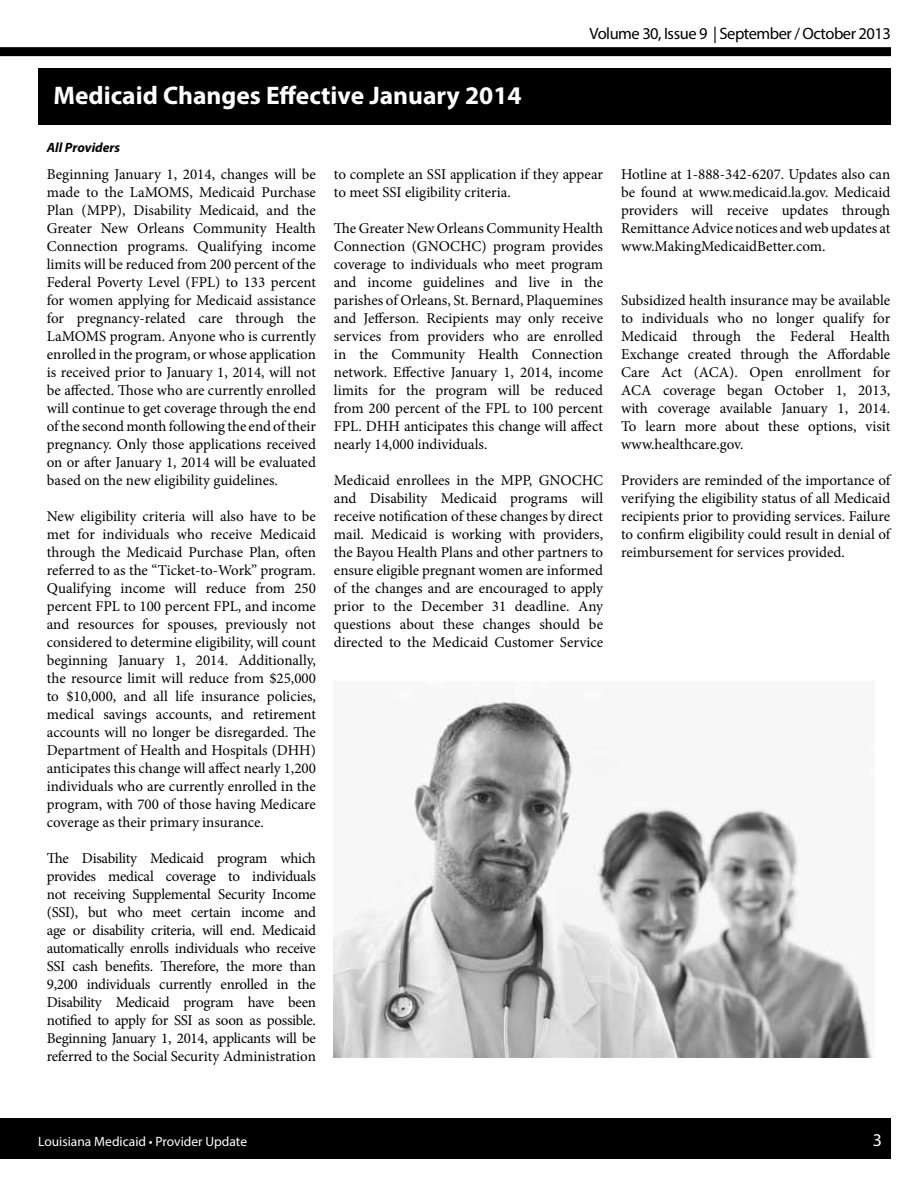
<style>
.page{position:relative;width:918px;height:1188px;background:#fff}
.page>*{position:absolute;margin:0;border:0;box-sizing:border-box;transform-origin:0 0}
.t1{font:700 25.5px "Myriad Pro";color:#fff}
.t2{font:18px "Myriad Pro";color:#fff}
.t3{font:16.5px "Myriad Pro";letter-spacing:-.03em;color:#000}
.t4{font:15px/18px "Minion Pro";color:#000;text-align:justify}
.t5{font:13.5px "Myriad Pro";color:#fff}
.t6{font:italic 700 13.5px "Myriad Pro";color:#000}
</style>
<div class="page">
<div style="left:0;top:1119px;width:891px;height:40px;background:#000"></div>
<div style="left:0;top:47px;width:891px;height:9px;background:#000"></div>
<div style="left:38px;top:68px;width:852px;height:57px;background:#000"></div>
<img style="left:334px;top:699px;width:538px;height:358px">
<h1 class="t1" style="left:53px;top:79px;width:470px">Medicaid Changes Effective January 2014</h1>
<p class="t6" style="left:47px;top:139px;width:75px">All Providers</p>
<p class="t3" style="left:590px;top:23px;width:303px">Volume 30, Issue 9 | September / October 2013</p>
<p class="t4" style="left:47px;top:165px;width:271px">Beginning January 1, 2014, changes will be made to the LaMOMS, Medicaid Purchase Plan (MPP), Disability Medicaid, and the Greater New Orleans Community Health Connection programs. Qualifying income limits will be reduced from 200 percent of the Federal Poverty Level (FPL) to 133 percent for women applying for Medicaid assistance for pregnancy-related care through the LaMOMS program. Anyone who is currently enrolled in the program, or whose application is received prior to January 1, 2014, will not be affected. Those who are currently enrolled will continue to get coverage through the end of the second month following the end of their pregnancy. Only those applications received on or after January 1, 2014 will be evaluated based on the new eligibility guidelines.</p>
<p class="t4" style="left:47px;top:507px;width:271px">New eligibility criteria will also have to be met for individuals who receive Medicaid through the Medicaid Purchase Plan, often referred to as the “Ticket-to-Work” program.<br>Qualifying income will reduce from 250 percent FPL to 100 percent FPL, and income and resources for spouses, previously not considered to determine eligibility, will count beginning January 1, 2014. Additionally, the resource limit will reduce from $25,000 to $10,000, and all life insurance policies, medical savings accounts, and retirement accounts will no longer be disregarded. The Department of Health and Hospitals (DHH) anticipates this change will affect nearly 1,200 individuals who are currently enrolled in the program, with 700 of those having Medicare coverage as their primary insurance.</p>
<p class="t4" style="left:47px;top:849px;width:271px">The Disability Medicaid program which provides medical coverage to individuals not receiving Supplemental Security Income (SSI), but who meet certain income and age or disability criteria, will end. Medicaid automatically enrolls individuals who receive SSI cash benefits. Therefore, the more than 9,200 individuals currently enrolled in the Disability Medicaid program have been notified to apply for SSI as soon as possible.<br>Beginning January 1, 2014, applicants will be referred to the Social Security Administration</p>
<p class="t4" style="left:334px;top:165px;width:271px">to complete an SSI application if they appear to meet SSI eligibility criteria.</p>
<p class="t4" style="left:334px;top:219px;width:271px">The Greater New Orleans Community Health Connection (GNOCHC) program provides coverage to individuals who meet program and income guidelines and live in the parishes of Orleans, St. Bernard, Plaquemines and Jefferson. Recipients may only receive services from providers who are enrolled in the Community Health Connection network. Effective January 1, 2014, income limits for the program will be reduced from 200 percent of the FPL to 100 percent FPL. DHH anticipates this change will affect nearly 14,000 individuals.</p>
<p class="t4" style="left:334px;top:471px;width:271px">Medicaid enrollees in the MPP, GNOCHC and Disability Medicaid programs will receive notification of these changes by direct mail. Medicaid is working with providers, the Bayou Health Plans and other partners to ensure eligible pregnant women are informed of the changes and are encouraged to apply prior to the December 31 deadline. Any questions about these changes should be directed to the Medicaid Customer Service</p>
<p class="t4" style="left:621px;top:165px;width:271px">Hotline at 1-888-342-6207. Updates also can be found at www.medicaid.la.gov. Medicaid providers will receive updates through Remittance Advice notices and web updates at www.MakingMedicaidBetter.com.</p>
<p class="t4" style="left:621px;top:291px;width:271px">Subsidized health insurance may be available to individuals who no longer qualify for Medicaid through the Federal Health Exchange created through the Affordable Care Act (ACA). Open enrollment for ACA coverage began October 1, 2013, with coverage available January 1, 2014.<br>To learn more about these options, visit www.healthcare.gov.</p>
<p class="t4" style="left:621px;top:471px;width:271px">Providers are reminded of the importance of verifying the eligibility status of all Medicaid recipients prior to providing services. Failure to confirm eligibility could result in denial of reimbursement for services provided.</p>
<p class="t5" style="left:38px;top:1133px;width:210px">Louisiana Medicaid • Provider Update</p>
<p class="t2" style="left:873px;top:1128px;width:11px">3</p>
</div>
